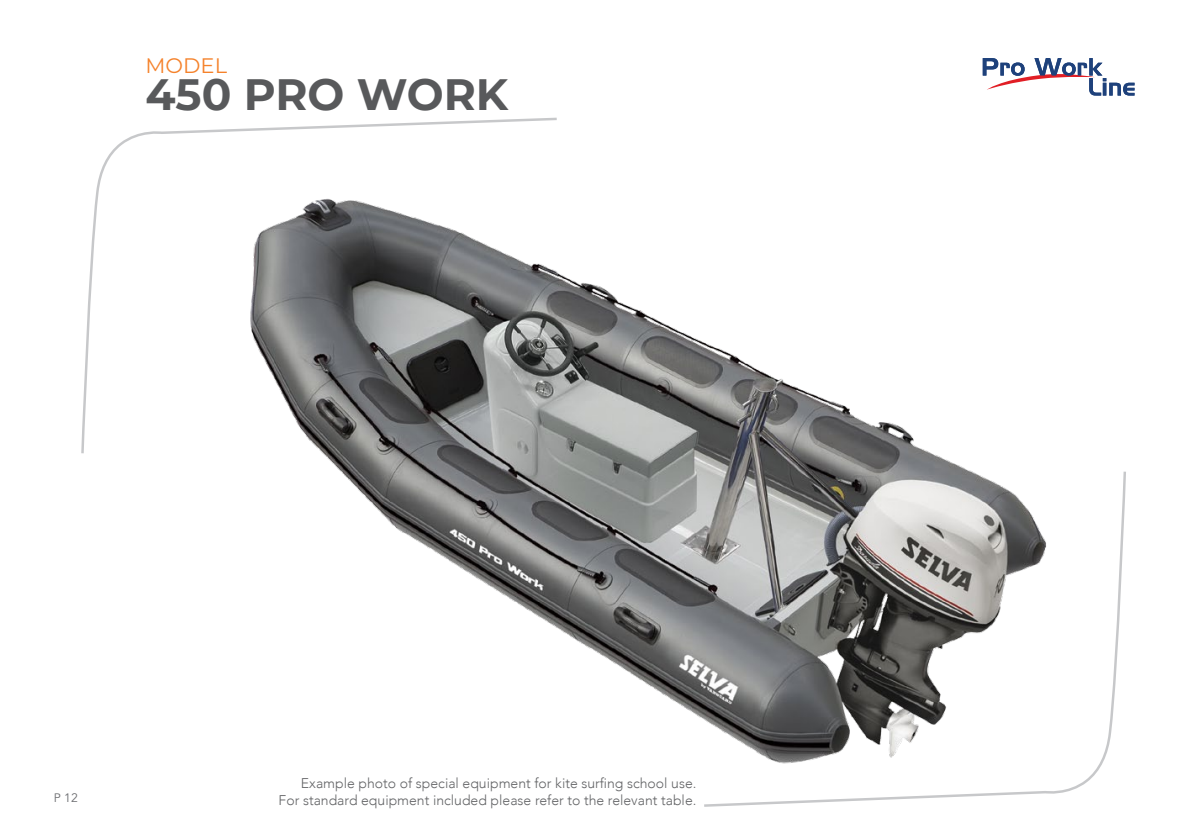
<style>
.page{position:relative;width:1201px;height:834px;background:#fff}
.page>*{position:absolute;margin:0;border:0;box-sizing:border-box;transform-origin:0 0}
.t1{font:700 43.75px "Montserrat";color:#58595b}
.t2{font:21px "Montserrat";color:#f5822b}
.t3{font:300 14px/16.8px "Avenir";color:#636466;text-align:right}
.t4{font:12.25px "Avenir";color:#6d6e71}
</style>
<div class="page">
<svg style="left:81px;top:117px;width:476px;height:337px"></svg>
<svg style="left:704px;top:471px;width:422px;height:336px"></svg>
<img style="left:169px;top:180px;width:939px;height:589px">
<svg style="left:982px;top:58px;width:152px;height:37px"></svg>
<h2 class="t2" style="left:146px;top:51px;width:83px">MODEL</h2>
<h1 class="t1" style="left:146px;top:63px;width:364px">450 PRO WORK</h1>
<p class="t4" style="left:54px;top:790px;width:26px">P 12</p>
<p class="t3" style="left:279px;top:775px;width:419px">Example photo of special equipment for kite surfing school use.<br>For standard equipment included please refer to the relevant table.</p>
</div>
